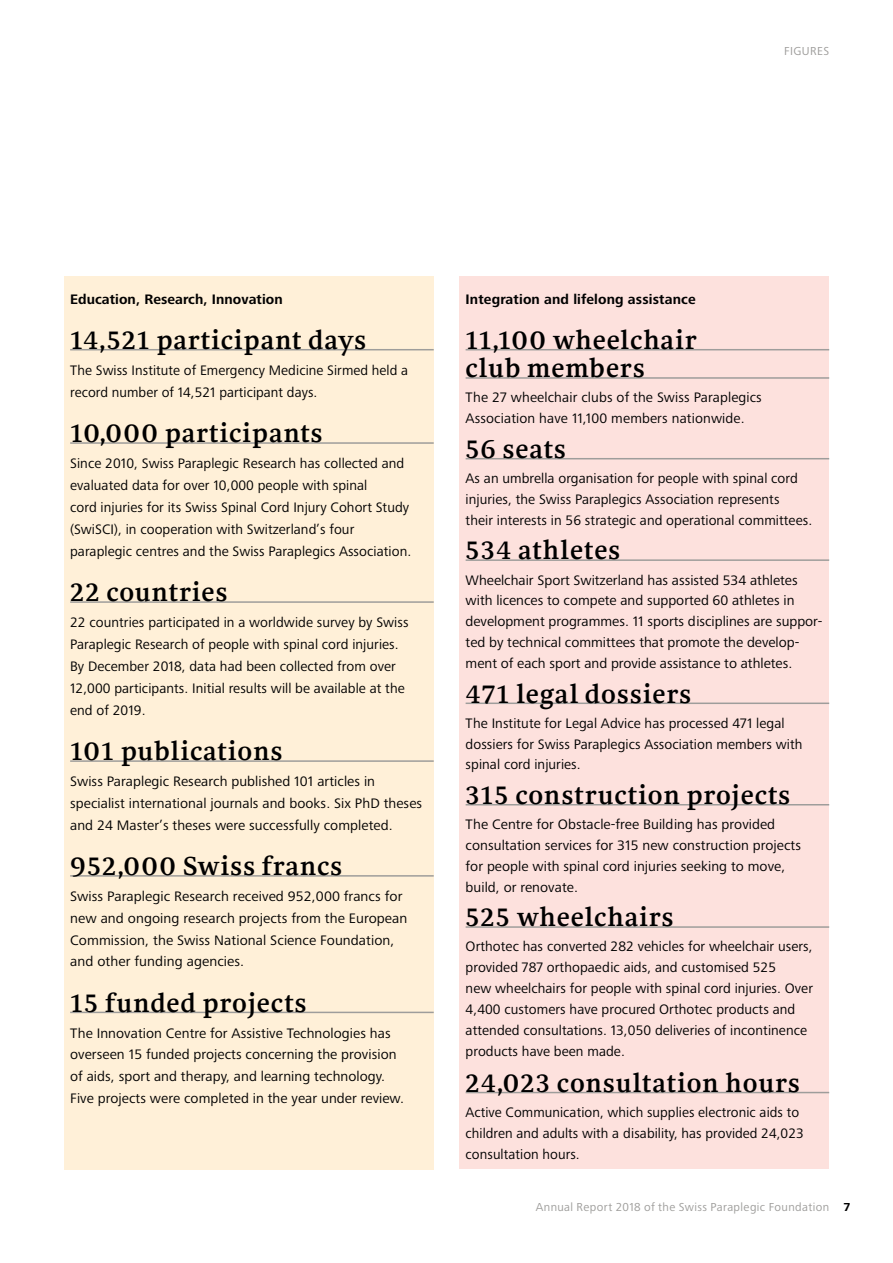
<style>
.page{position:relative;width:893px;height:1263px;background:#fff}
.page>*{position:absolute;margin:0;border:0;box-sizing:border-box;transform-origin:0 0}
.t1{font:700 27px/28.2px "NN Rekja";letter-spacing:.025em;color:#000}
.t2{font:14.25px/20.9px "Frutiger Next Pro";letter-spacing:.005em;color:#000}
.t3{font:700 14.25px "Frutiger Next Pro";letter-spacing:.01em;color:#000}
.t4{font:12px "Frutiger Next Pro";letter-spacing:.03em;color:#9e9d9b}
.s1{font-weight:700;color:#000}
</style>
<div class="page">
<div style="left:459px;top:276px;width:370px;height:893px;background:#fde1dd"></div>
<hr style="left:466px;top:349px;width:363px;height:1px;background:#9e9d9b">
<hr style="left:466px;top:377px;width:363px;height:2px;background:#9e9d9b">
<hr style="left:466px;top:458px;width:363px;height:1px;background:#9e9d9b">
<hr style="left:466px;top:559px;width:363px;height:2px;background:#9e9d9b">
<hr style="left:466px;top:702px;width:363px;height:2px;background:#9e9d9b">
<hr style="left:466px;top:804px;width:363px;height:1px;background:#9e9d9b">
<hr style="left:466px;top:926px;width:363px;height:2px;background:#9e9d9b">
<hr style="left:466px;top:1092px;width:363px;height:1px;background:#9e9d9b">
<div style="left:64px;top:276px;width:370px;height:893px;background:#fff0d8"></div>
<hr style="left:70px;top:349px;width:364px;height:1px;background:#9e9d9b">
<hr style="left:70px;top:442px;width:364px;height:2px;background:#9e9d9b">
<hr style="left:70px;top:601px;width:364px;height:2px;background:#9e9d9b">
<hr style="left:70px;top:760px;width:364px;height:2px;background:#9e9d9b">
<hr style="left:70px;top:875px;width:364px;height:2px;background:#9e9d9b">
<hr style="left:70px;top:1012px;width:364px;height:1px;background:#9e9d9b">
<p class="t4" style="left:784px;top:45px;width:46px">FIGURES</p>
<p class="t3" style="left:70px;top:291px;width:214px">Education, Research, Innovation</p>
<h1 class="t1" style="left:70px;top:325px;width:298px">14,521 participant days</h1>
<p class="t2" style="left:70px;top:359px;width:339px;line-height:21.9px">The Swiss Institute of Emergency Medicine Sirmed held a record number of 14,521 participant days.</p>
<h1 class="t1" style="left:70px;top:419px;width:254px">10,000 participants</h1>
<p class="t2" style="left:70px;top:453px;width:343px;line-height:21.9px">Since 2010, Swiss Paraplegic Research has collected and evaluated data for over 10,000 people with spinal<br>cord injuries for its Swiss Spinal Cord Injury Cohort Study (SwiSCI), in cooperation with Switzerland’s four paraplegic centres and the Swiss Paraplegics Association.</p>
<h1 class="t1" style="left:70px;top:578px;width:159px">22 countries</h1>
<p class="t2" style="left:70px;top:612px;width:340px;line-height:21.9px">22 countries participated in a worldwide survey by Swiss Paraplegic Research of people with spinal cord injuries.<br>By December 2018, data had been collected from over 12,000 participants. Initial results will be available at the end of 2019.</p>
<h1 class="t1" style="left:70px;top:737px;width:214px">101 publications</h1>
<p class="t2" style="left:70px;top:771px;width:354px;line-height:21.8px">Swiss Paraplegic Research published 101 articles in specialist international journals and books. Six PhD theses and 24 Master’s theses were successfully completed.</p>
<h1 class="t1" style="left:70px;top:852px;width:274px">952,000 Swiss francs</h1>
<p class="t2" style="left:70px;top:885px;width:339px;line-height:21.8px">Swiss Paraplegic Research received 952,000 francs for new and ongoing research projects from the European Commission, the Swiss National Science Foundation, and other funding agencies.</p>
<h1 class="t1" style="left:70px;top:988px;width:238px">15 funded projects</h1>
<p class="t2" style="left:70px;top:1022px;width:335px;line-height:21.8px">The Innovation Centre for Assistive Technologies has overseen 15 funded projects concerning the provision of aids, sport and therapy, and learning technology.<br>Five projects were completed in the year under review.</p>
<p class="t3" style="left:466px;top:291px;width:232px">Integration and lifelong assistance</p>
<h1 class="t1" style="left:466px;top:325px;width:233px">11,100 wheelchair club members</h1>
<p class="t2" style="left:466px;top:387px;width:298px">The 27 wheelchair clubs of the Swiss Paraplegics<br>Association have 11,100 members nationwide.</p>
<h1 class="t1" style="left:466px;top:434px;width:102px">56 seats</h1>
<p class="t2" style="left:466px;top:468px;width:348px">As an umbrella organisation for people with spinal cord injuries, the Swiss Paraplegics Association represents<br>their interests in 56 strategic and operational committees.</p>
<h1 class="t1" style="left:466px;top:536px;width:156px">534 athletes</h1>
<p class="t2" style="left:466px;top:569px;width:358px">Wheelchair Sport Switzerland has assisted 534 athletes with licences to compete and supported 60 athletes in development programmes. 11 sports disciplines are suppor&shy;ted by technical committees that promote the develop&shy;ment of each sport and provide assistance to athletes.</p>
<h1 class="t1" style="left:466px;top:679px;width:227px">471 legal dossiers</h1>
<p class="t2" style="left:466px;top:712px;width:338px">The Institute for Legal Advice has processed 471 legal dossiers for Swiss Paraplegics Association members with spinal cord injuries.</p>
<h1 class="t1" style="left:466px;top:780px;width:326px">315 construction projects</h1>
<p class="t2" style="left:466px;top:814px;width:337px">The Centre for Obstacle-free Building has provided consultation services for 315 new construction projects for people with spinal cord injuries seeking to move, build, or renovate.</p>
<h1 class="t1" style="left:466px;top:903px;width:210px">525 wheelchairs</h1>
<p class="t2" style="left:466px;top:936px;width:349px">Orthotec has converted 282 vehicles for wheelchair users, provided 787 orthopaedic aids, and customised 525<br>new wheelchairs for people with spinal cord injuries. Over 4,400 customers have procured Orthotec products and attended consultations. 13,050 deliveries of incontinence products have been made.</p>
<h1 class="t1" style="left:466px;top:1068px;width:336px">24,023 consultation hours</h1>
<p class="t2" style="left:466px;top:1102px;width:340px">Active Communication, which supplies electronic aids to children and adults with a disability, has provided 24,023 consultation hours.</p>
<p class="t4" style="left:536px;top:1200px;width:316px">Annual Report 2018 of the Swiss Paraplegic Foundation <span class="s1">7</span></p>
</div>
